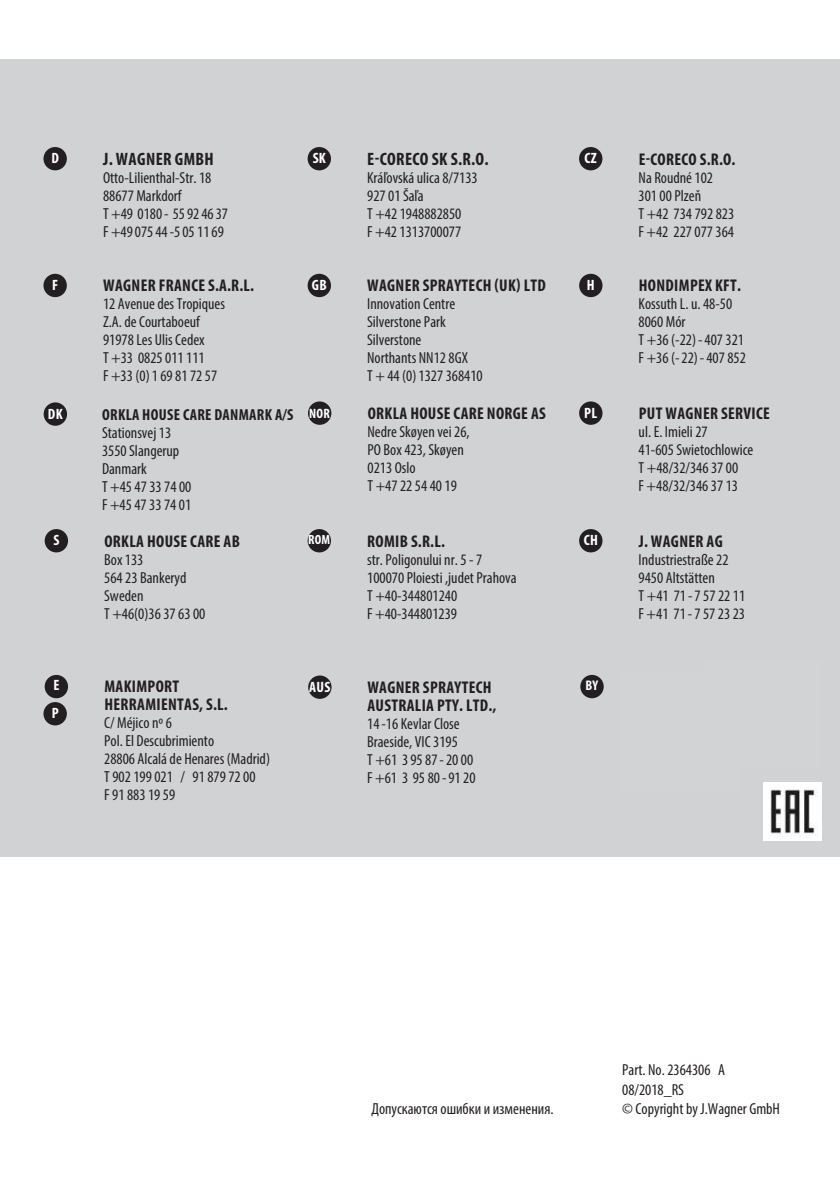
<style>
.page{position:relative;width:840px;height:1191px;background:#fff}
.page>*{position:absolute;margin:0;border:0;box-sizing:border-box;transform-origin:0 0}
.t1{font:700 condensed 18px "Myriad Pro";letter-spacing:.02em;color:#231f20}
.t2{font:700 condensed 17px/18px "Myriad Pro";letter-spacing:.02em;color:#231f20}
.t3{font:condensed 16px/18px "Myriad Pro";color:#231f20}
.t4{font:700 condensed 16px "Myriad Pro";letter-spacing:.02em;color:#231f20}
.t5{font:700 condensed 15px "Myriad Pro";letter-spacing:.02em;color:#fff}
.t6{font:700 condensed 14px "Myriad Pro";color:#fff}
.t7{font:700 condensed 13.6px "Myriad Pro";color:#fff}
.t8{font:700 condensed 13.4px "Myriad Pro";color:#fff}
</style>
<div class="page">
<div style="left:0;top:59px;width:839px;height:797px;background:#d1d2d4"></div>
<div style="left:43px;top:147px;width:24px;height:23px;background:#231f20;border-radius:50%"></div>
<div style="left:43px;top:274px;width:24px;height:23px;background:#231f20;border-radius:50%"></div>
<div style="left:44px;top:402px;width:23px;height:24px;background:#231f20;border-radius:50%"></div>
<div style="left:45px;top:529px;width:23px;height:23px;background:#231f20;border-radius:50%"></div>
<div style="left:578px;top:529px;width:24px;height:23px;background:#231f20;border-radius:50%"></div>
<div style="left:308px;top:675px;width:23px;height:24px;background:#231f20;border-radius:50%"></div>
<div style="left:578px;top:274px;width:24px;height:23px;background:#231f20;border-radius:50%"></div>
<div style="left:578px;top:401px;width:24px;height:24px;background:#231f20;border-radius:50%"></div>
<div style="left:307px;top:274px;width:24px;height:23px;background:#231f20;border-radius:50%"></div>
<div style="left:45px;top:675px;width:23px;height:23px;background:#231f20;border-radius:50%"></div>
<div style="left:307px;top:147px;width:24px;height:23px;background:#231f20;border-radius:50%"></div>
<div style="left:43px;top:702px;width:24px;height:23px;background:#231f20;border-radius:50%"></div>
<div style="left:307px;top:529px;width:24px;height:23px;background:#231f20;border-radius:50%"></div>
<div style="left:308px;top:401px;width:23px;height:24px;background:#231f20;border-radius:50%"></div>
<div style="left:578px;top:147px;width:24px;height:23px;background:#231f20;border-radius:50%"></div>
<div style="left:580px;top:675px;width:23px;height:23px;background:#231f20;border-radius:50%"></div>
<img style="left:763px;top:782px;width:58px;height:58px">
<p class="t5" style="left:51px;top:149px;width:9px">D</p>
<p class="t1" style="left:103px;top:148px;width:112px">J. WAGNER GMBH</p>
<p class="t3" style="left:103px;top:169px;width:126px">Otto-Lilienthal-Str. 18<br>88677 Markdorf<br>T +49 0180 - 55 92 46 37<br>F +49 075 44 -5 05 11 69</p>
<p class="t5" style="left:312px;top:149px;width:15px">SK</p>
<p class="t1" style="left:367px;top:148px;width:123px">E-CORECO SK S.R.O.</p>
<p class="t3" style="left:367px;top:169px;width:112px">Kráľovská ulica 8/7133<br>927 01 Šaľa<br>T +42 1948882850<br>F +42 1313700077</p>
<p class="t5" style="left:584px;top:149px;width:14px">CZ</p>
<p class="t2" style="left:638px;top:149px;width:98px">E-CORECO S.R.O.</p>
<p class="t3" style="left:638px;top:168px;width:97px">Na Roudné 102<br>301 00 Plzeň<br>T +42 734 792 823<br>F +42 227 077 364</p>
<p class="t5" style="left:52px;top:276px;width:7px">F</p>
<p class="t2" style="left:103px;top:276px;width:152px">WAGNER FRANCE S.A.R.L.</p>
<p class="t3" style="left:103px;top:295px;width:123px">12 Avenue des Tropiques<br>Z.A. de Courtaboeuf<br>91978 Les Ulis Cedex<br>T +33 0825 011 111<br>F +33 (0) 1 69 81 72 57</p>
<p class="t5" style="left:312px;top:276px;width:16px">GB</p>
<p class="t2" style="left:367px;top:276px;width:180px">WAGNER SPRAYTECH (UK) LTD</p>
<p class="t3" style="left:367px;top:295px;width:117px">Innovation Centre<br>Silverstone Park<br>Silverstone<br>Northants NN12 8GX<br>T + 44 (0) 1327 368410</p>
<p class="t5" style="left:586px;top:276px;width:9px">H</p>
<p class="t2" style="left:638px;top:276px;width:104px">HONDIMPEX KFT.</p>
<p class="t3" style="left:638px;top:295px;width:109px">Kossuth L. u. 48-50<br>8060 Mór<br>T +36 (-22) - 407 321<br>F +36 (- 22) - 407 852</p>
<p class="t5" style="left:48px;top:404px;width:16px">DK</p>
<p class="t4" style="left:102px;top:404px;width:193px">ORKLA HOUSE CARE DANMARK A/S</p>
<p class="t3" style="left:102px;top:423px;width:91px">Stationsvej 13<br>3550 Slangerup<br>Danmark<br>T +45 47 33 74 00<br>F +45 47 33 74 01</p>
<p class="t7" style="left:309px;top:405px;width:22px">NOR</p>
<p class="t2" style="left:367px;top:404px;width:179px">ORKLA HOUSE CARE NORGE AS</p>
<p class="t3" style="left:367px;top:422px;width:104px">Nedre Skøyen vei 26,<br>PO Box 423, Skøyen<br>0213 Oslo<br>T +47 22 54 40 19</p>
<p class="t5" style="left:584px;top:403px;width:15px">PL</p>
<p class="t2" style="left:638px;top:404px;width:132px">PUT WAGNER SERVICE</p>
<p class="t3" style="left:638px;top:422px;width:116px">ul. E. Imieli 27<br>41-605 Swietochlowice<br>T +48/32/346 37 00<br>F +48/32/346 37 13</p>
<p class="t2" style="left:104px;top:531px;width:137px">ORKLA HOUSE CARE AB</p>
<p class="t3" style="left:104px;top:550px;width:103px">Box 133<br>564 23 Bankeryd<br>Sweden<br>T +46(0)36 37 63 00</p>
<p class="t2" style="left:367px;top:531px;width:79px">ROMIB S.R.L.</p>
<p class="t3" style="left:367px;top:550px;width:151px">str. Poligonului nr. 5 - 7<br>100070 Ploiesti ,judet Prahova<br>T +40-344801240<br>F +40-344801239</p>
<p class="t8" style="left:308px;top:531px;width:24px">ROM</p>
<p class="t5" style="left:53px;top:531px;width:7px">S</p>
<p class="t5" style="left:583px;top:531px;width:16px">CH</p>
<p class="t2" style="left:638px;top:531px;width:85px">J. WAGNER AG</p>
<p class="t3" style="left:638px;top:550px;width:108px">Industriestraße 22<br>9450 Altstätten<br>T +41 71 - 7 57 22 11<br>F 41 71 - 7 7 23 23</p>
<p class="t2" style="left:639px;top:551px;width:60px">EL-ME-HO</p>
<p class="t3" style="left:639px;top:570px;width:114px">Horvatinčićev put 2<br>HR-10436 Rakov Potok<br>T +385 (-1)65 86 - 028</p>
<p class="t5" style="left:53px;top:676px;width:7px">E</p>
<p class="t5" style="left:52px;top:704px;width:8px">P</p>
<p class="t2" style="left:104px;top:677px;width:125px">MAKIMPORT<br>HERRAMIENTAS, S.L.</p>
<p class="t3" style="left:104px;top:714px;width:167px">C/ Méjico nº 6<br>Pol. El Descubrimiento<br>28806 Alcalá de Henares (Madrid)<br>T 902 199 021 / 91 879 72 00<br>F 91 883 19 59</p>
<p class="t5" style="left:309px;top:677px;width:23px">AUS</p>
<p class="t2" style="left:367px;top:678px;width:130px">WAGNER SPRAYTECH<br>AUSTRALIA PTY. LTD.,</p>
<p class="t3" style="left:367px;top:714px;width:110px">14 -16 Kevlar Close<br>Braeside, VIC 3195<br>T +61 3 95 87 - 20 00<br>F +61 3 95 80 - 91 20</p>
<p class="t6" style="left:585px;top:677px;width:14px">BY</p>
<p class="t3" style="left:622px;top:1060px;width:104px;line-height:19.2px">Part. No. 2364306 A<br>08/2018_RS</p>
<p class="t2" style="left:639px;top:1081px;width:49px">FHC SRL</p>
<p class="t3" style="left:639px;top:1099px;width:79px">Via Stazione 94,</p>
<p class="t3" style="left:371px;top:1099px;width:183px">Допускаются ошибки и изменения.</p>
<p class="t3" style="left:622px;top:1099px;width:159px">© Copyright by J.Wagner GmbH</p>
</div>
